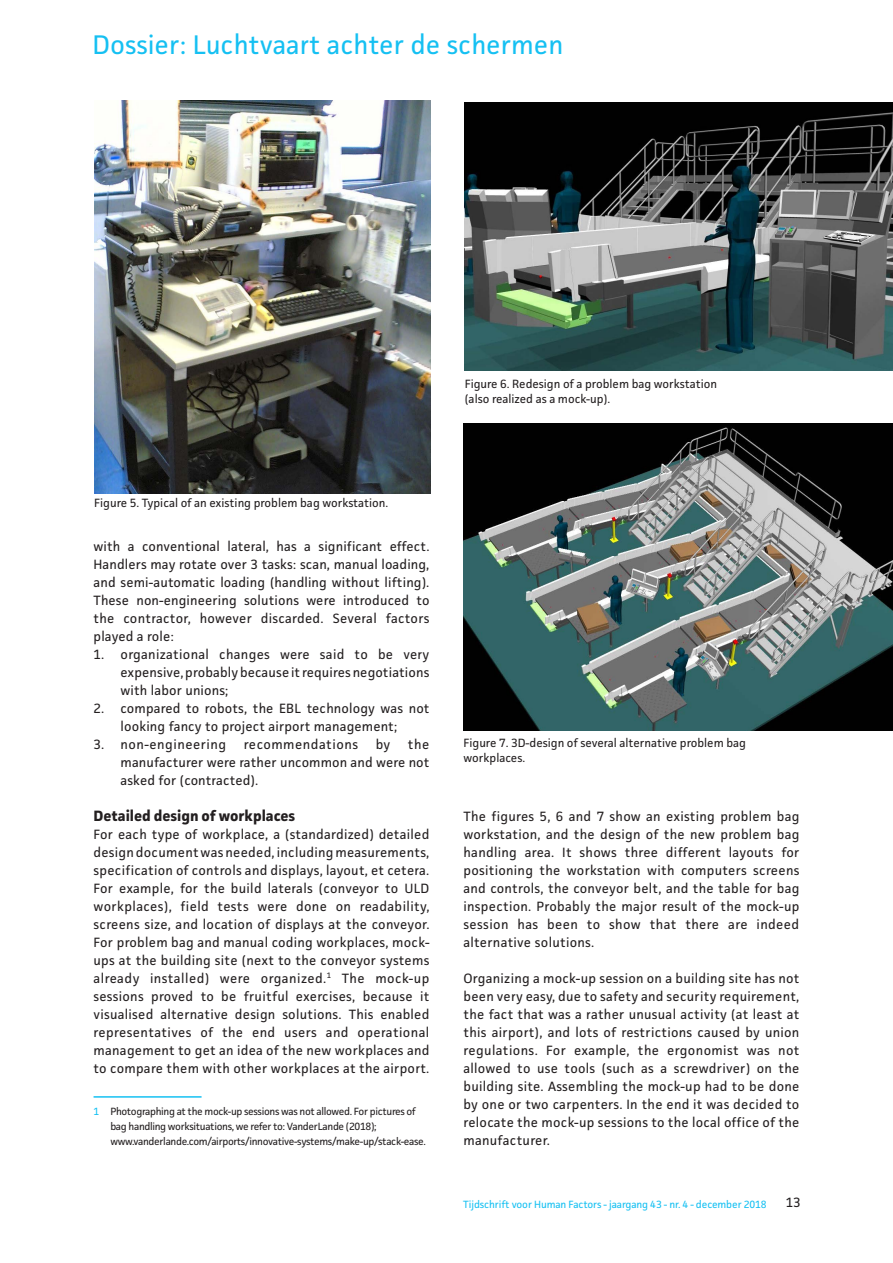
<style>
.page{position:relative;width:893px;height:1263px;background:#fff}
.page>*{position:absolute;margin:0;border:0;box-sizing:border-box;transform-origin:0 0}
.dossiernaam_TvE{font:27px "Facit";color:#15c0f2}
.kop1_TvE{font:700 15px "Facit";color:#231f20}
.basistekst_TvE{font:13.5px/18px "Facit";letter-spacing:.01em;color:#231f20;text-align:justify}
.basistekst_TvE-2{font:13.5px "Facit";letter-spacing:.04em;color:#231f20}
.bijschrift-onder_TvE{font:12px/15px "Facit";color:#231f20}
.Voetregel{font:10.5px/15px "Facit";letter-spacing:-.03em;color:#231f20}
.t1{font:10.5px "Facit";letter-spacing:-.01em;color:#15c0f2}
.s1{color:#15c0f2}
</style>
<div class="page">
<hr style="left:94px;top:1096px;width:108px;height:2px;background:#15c0f2">
<img style="left:94px;top:101px;width:336px;height:392px">
<img style="left:465px;top:102px;width:428px;height:269px">
<img style="left:463px;top:423px;width:430px;height:308px">
<p class="dossiernaam_TvE" style="left:93px;top:27px;width:472px">Dossier: Luchtvaart achter de schermen</p>
<p class="bijschrift-onder_TvE" style="left:465px;top:376px;width:254px">Figure 6. Redesign of a problem bag workstation (also realized as a mock-up).</p>
<p class="bijschrift-onder_TvE" style="left:94px;top:495px;width:296px">Figure 5. Typical of an existing problem bag workstation.</p>
<p class="basistekst_TvE" style="left:94px;top:537px;width:337px">with a conventional lateral, has a significant effect.<br>Handlers may rotate over 3 tasks: scan, manual loading, and semi-automatic loading (handling without lifting).<br>These non-engineering solutions were introduced to the contractor, however discarded. Several factors played a role:</p>
<p class="basistekst_TvE" style="left:121px;top:645px;width:310px;text-indent:-27px">1. organizational changes were said to be very expensive, probably because it requires negotiations with labor unions;</p>
<p class="basistekst_TvE" style="left:94px;top:699px;width:337px;text-align:center">2. compared to robots, the EBL technology was not looking fancy to project airport management;</p>
<p class="basistekst_TvE-2" style="left:94px;top:736px;width:134px">3. non-engineering</p>
<p class="basistekst_TvE-2" style="left:244px;top:736px;width:116px">recommendations</p>
<p class="basistekst_TvE" style="left:376px;top:735px;width:16px">by</p>
<p class="basistekst_TvE" style="left:121px;top:735px;width:310px;text-indent:287px">the manufacturer were rather uncommon and were not asked for (contracted).</p>
<p class="kop1_TvE" style="left:94px;top:806px;width:203px">Detailed design of workplaces</p>
<p class="basistekst_TvE" style="left:94px;top:825px;width:338px">For each type of workplace, a (standardized) detailed design document was needed, including measurements, specification of controls and displays, layout, et cetera.<br>For example, for the build laterals (conveyor to ULD workplaces), field tests were done on readability, screens size, and location of displays at the conveyor.<br>For problem bag and manual coding workplaces, mock&shy;ups at the building site (next to the conveyor systems already installed) were organized.<sup>1</sup> The mock-up sessions proved to be fruitful exercises, because it visualised alternative design solutions. This enabled representatives of the end users and operational management to get an idea of the new workplaces and to compare them with other workplaces at the airport.</p>
<p class="Voetregel" style="left:110px;top:1103px;width:317px;text-indent:-17px"><span class="s1">1</span> Photographing at the mock-up sessions was not allowed. For pictures of bag handling worksituations, we refer to: VanderLande (2018); www.vanderlande.com/airports/innovative-systems/make-up/stack-ease.</p>
<p class="bijschrift-onder_TvE" style="left:463px;top:735px;width:284px">Figure 7. 3D-design of several alternative problem bag workplaces.</p>
<p class="basistekst_TvE" style="left:463px;top:807px;width:337px">The figures 5, 6 and 7 show an existing problem bag workstation, and the design of the new problem bag handling area. It shows three different layouts for positioning the workstation with computers screens and controls, the conveyor belt, and the table for bag inspection. Probably the major result of the mock-up session has been to show that there are indeed alternative solutions.</p>
<p class="basistekst_TvE" style="left:463px;top:969px;width:337px">Organizing a mock-up session on a building site has not been very easy, due to safety and security requirement, the fact that was a rather unusual activity (at least at this airport), and lots of restrictions caused by union regulations. For example, the ergonomist was not allowed to use tools (such as a screwdriver) on the building site. Assembling the mock-up had to be done by one or two carpenters. In the end it was decided to relocate the mock-up sessions to the local office of the manufacturer.</p>
<p class="t1" style="left:463px;top:1197px;width:305px">Tijdschrift voor Human Factors - jaargang 43 - nr. 4 - december 2018</p>
<p class="basistekst_TvE" style="left:786px;top:1193px;width:16px">13</p>
</div>
